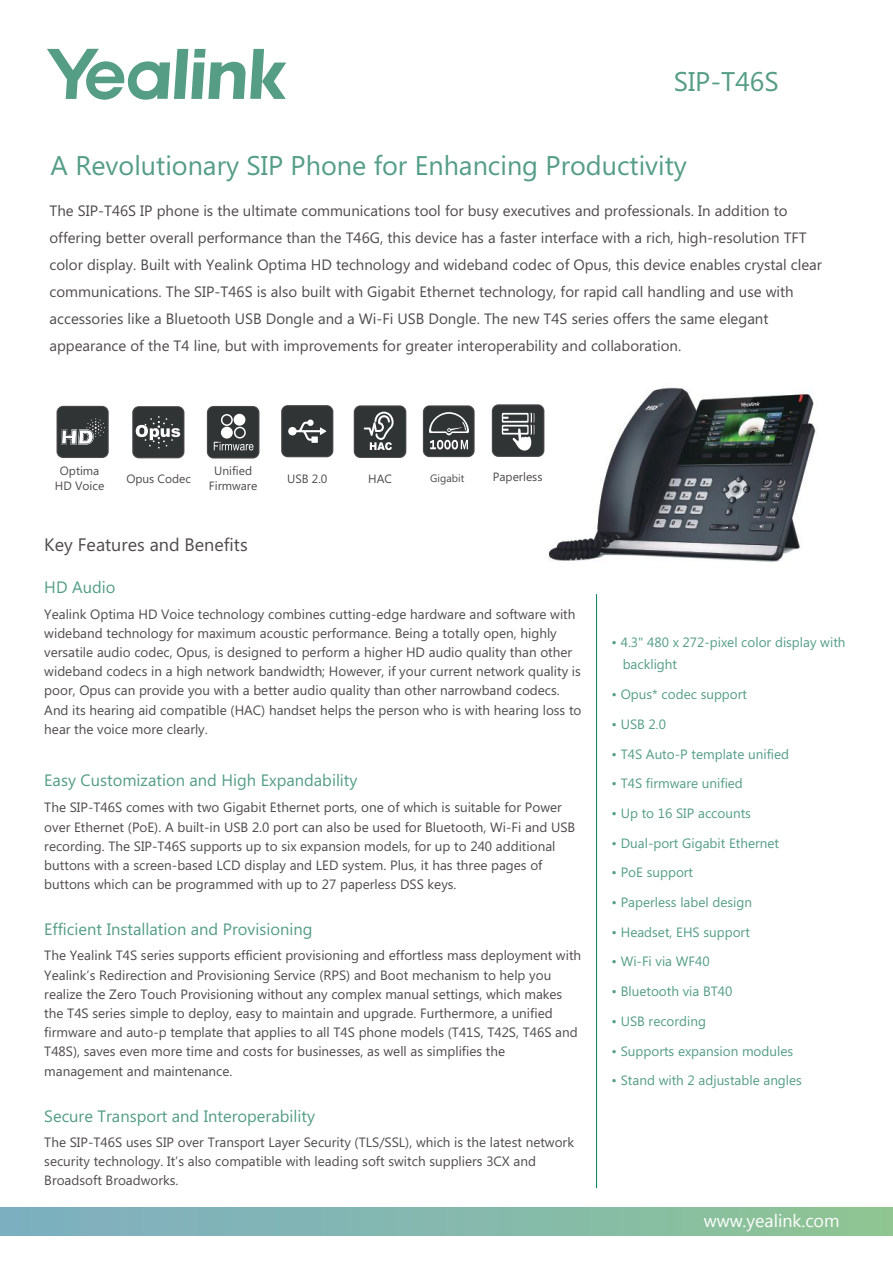
<style>
.page{position:relative;width:893px;height:1263px;background:#fff}
.page>*{position:absolute;margin:0;border:0;box-sizing:border-box;transform-origin:0 0}
.t1{font:27px "Microsoft Phags Pa";color:#549d86}
.t2{font:27px "Microsoft Phags Pa";color:#559d85}
.t3{font:18px "Microsoft Phags Pa";color:#4e4b4c}
.t4{font:18px "Lao UI";color:#fff}
.t5{font:16.5px "Microsoft Phags Pa";color:#549d86}
.t6{font:15px/27.2px "Microsoft Phags Pa";color:#4e4b4c}
.t7{font:13.5px/19.2px "Microsoft Phags Pa";color:#4e4b4c}
.t8{font:13.5px/22.2px "Microsoft Phags Pa";color:#549d86}
.t9{font:12px/15px "Microsoft Phags Pa";color:#4e4b4c;text-align:center}
.t10{font:10.65px "Microsoft Phags Pa";color:#4e4b4c}
</style>
<div class="page">
<img style="left:544px;top:387px;width:272px;height:175px">
<hr style="left:596px;top:594px;width:1px;height:594px;background:#007d5a">
<div style="left:423px;top:405px;width:52px;height:52px;border:2px solid #4e4b4c;border-radius:6px"></div>
<div style="left:424px;top:406px;width:50px;height:50px;background:#313435;border-radius:6px"></div>
<svg style="left:429px;top:412px;width:40px;height:37px"></svg>
<svg style="left:47px;top:49px;width:239px;height:51px"></svg>
<div style="left:0;top:1207px;width:893px;height:28px;background:linear-gradient(to right,#7daec3,#8ec495)"></div>
<div style="left:57px;top:406px;width:52px;height:52px;border:2px solid #4e4b4c;border-radius:6px"></div>
<div style="left:58px;top:407px;width:50px;height:50px;background:#313435;border-radius:6px"></div>
<svg style="left:61px;top:418px;width:44px;height:27px"></svg>
<div style="left:492px;top:404px;width:52px;height:53px;border:2px solid #4e4b4c;border-radius:6px"></div>
<div style="left:493px;top:405px;width:50px;height:51px;background:#313435;border-radius:6px"></div>
<svg style="left:502px;top:413px;width:32px;height:38px"></svg>
<div style="left:132px;top:406px;width:52px;height:52px;border:2px solid #4e4b4c;border-radius:6px"></div>
<div style="left:133px;top:407px;width:50px;height:50px;background:#313435;border-radius:6px"></div>
<svg style="left:136px;top:416px;width:44px;height:32px"></svg>
<div style="left:281px;top:405px;width:52px;height:52px;border:2px solid #4e4b4c;border-radius:6px"></div>
<div style="left:282px;top:406px;width:50px;height:50px;background:#313435;border-radius:6px"></div>
<svg style="left:288px;top:420px;width:38px;height:23px"></svg>
<div style="left:354px;top:405px;width:52px;height:53px;border:2px solid #4e4b4c;border-radius:6px"></div>
<div style="left:355px;top:406px;width:50px;height:51px;background:#313435;border-radius:6px"></div>
<svg style="left:364px;top:411px;width:30px;height:39px"></svg>
<div style="left:207px;top:406px;width:52px;height:52px;border:2px solid #4e4b4c;border-radius:6px"></div>
<div style="left:208px;top:407px;width:50px;height:50px;background:#313435;border-radius:6px"></div>
<svg style="left:214px;top:442px;width:39px;height:8px"></svg>
<div style="left:234px;top:414px;width:11px;height:12px;background:#fff;border-radius:50%"></div>
<div style="left:221px;top:414px;width:12px;height:12px;border:2px solid #fff;border-radius:50%"></div>
<div style="left:234px;top:427px;width:12px;height:11px;border:2px solid #fff;border-radius:50%"></div>
<div style="left:221px;top:427px;width:12px;height:12px;background:#fff;border-radius:50%"></div>
<h1 class="t2" style="left:674px;top:63px;width:107px">SIP-T46S</h1>
<h1 class="t1" style="left:51px;top:147px;width:638px">A Revolutionary SIP Phone for Enhancing Productivity</h1>
<p class="t6" style="left:50px;top:196px;width:774px">The SIP-T46S IP phone is the ultimate communications tool for busy executives and professionals. In addition to offering better overall performance than the T46G, this device has a faster interface with a rich, high-resolution TFT color display. Built with Yealink Optima HD technology and wideband codec of Opus, this device enables crystal clear communications. The SIP-T46S is also built with Gigabit Ethernet technology, for rapid call handling and use with accessories like a Bluetooth USB Dongle and a Wi-Fi USB Dongle. The new T4S series offers the same elegant appearance of the T4 line, but with improvements for greater interoperability and collaboration.</p>
<p class="t9" style="left:209px;top:463px;width:50px">Unified<br>Firmware</p>
<p class="t9" style="left:287px;top:471px;width:42px">USB 2.0</p>
<p class="t9" style="left:368px;top:471px;width:25px">HAC</p>
<p class="t9" style="left:55px;top:463px;width:51px">Optima<br>HD Voice</p>
<p class="t9" style="left:126px;top:471px;width:66px">Opus Codec</p>
<p class="t9" style="left:493px;top:469px;width:51px">Paperless</p>
<p class="t10" style="left:430px;top:471px;width:36px">Gigabit</p>
<h2 class="t3" style="left:44px;top:532px;width:205px">Key Features and Benefits</h2>
<p class="t5" style="left:44px;top:576px;width:73px">HD Audio</p>
<p class="t7" style="left:44px;top:604px;width:539px">Yealink Optima HD Voice technology combines cutting-edge hardware and software with wideband technology for maximum acoustic performance. Being a totally open, highly versatile audio codec, Opus, is designed to perform a higher HD audio quality than other wideband codecs in a high network bandwidth; However, if your current network quality is poor, Opus can provide you with a better audio quality than other narrowband codecs.<br>And its hearing aid compatible (HAC) handset helps the person who is with hearing loss to hear the voice more clearly.</p>
<p class="t5" style="left:44px;top:768px;width:315px">Easy Customization and High Expandability</p>
<p class="t7" style="left:44px;top:797px;width:533px">The SIP-T46S comes with two Gigabit Ethernet ports, one of which is suitable for Power over Ethernet (PoE). A built-in USB 2.0 port can also be used for Bluetooth, Wi-Fi and USB recording. The SIP-T46S supports up to six expansion models, for up to 240 additional buttons with a screen-based LCD display and LED system. Plus, it has three pages of buttons which can be programmed with up to 27 paperless DSS keys.</p>
<p class="t5" style="left:44px;top:918px;width:270px">Efficient Installation and Provisioning</p>
<p class="t7" style="left:44px;top:945px;width:538px">The Yealink T4S series supports efficient provisioning and effortless mass deployment with Yealink’s Redirection and Provisioning Service (RPS) and Boot mechanism to help you realize the Zero Touch Provisioning without any complex manual settings, which makes the T4S series simple to deploy, easy to maintain and upgrade. Furthermore, a unified firmware and auto-p template that applies to all T4S phone models (T41S, T42S, T46S and T48S), saves even more time and costs for businesses, as well as simplifies the management and maintenance.</p>
<p class="t5" style="left:44px;top:1104px;width:272px">Secure Transport and Interoperability</p>
<p class="t7" style="left:44px;top:1132px;width:531px">The SIP-T46S uses SIP over Transport Layer Security (TLS/SSL), which is the latest network security technology. It’s also compatible with leading soft switch suppliers 3CX and<br>Broadsoft Broadworks.</p>
<p class="t8" style="left:623px;top:631px;width:224px;text-indent:-11px">• 4.3" 480 x 272-pixel color display with backlight</p>
<p class="t8" style="left:612px;top:683px;width:137px">• Opus* codec support</p>
<p class="t8" style="left:612px;top:712px;width:56px">• USB 2.0</p>
<p class="t8" style="left:612px;top:742px;width:179px">• T4S Auto-P template unified</p>
<p class="t8" style="left:612px;top:772px;width:133px">• T4S firmware unified</p>
<p class="t8" style="left:612px;top:801px;width:141px">• Up to 16 SIP accounts</p>
<p class="t8" style="left:612px;top:831px;width:169px">• Dual-port Gigabit Ethernet</p>
<p class="t8" style="left:612px;top:861px;width:83px">• PoE support</p>
<p class="t8" style="left:612px;top:890px;width:142px">• Paperless label design</p>
<p class="t8" style="left:612px;top:920px;width:140px">• Headset, EHS support</p>
<p class="t8" style="left:612px;top:950px;width:100px">• Wi-Fi via WF40</p>
<p class="t8" style="left:612px;top:980px;width:122px">• Bluetooth via BT40</p>
<p class="t8" style="left:612px;top:1009px;width:96px">• USB recording</p>
<p class="t8" style="left:612px;top:1039px;width:183px">• Supports expansion modules</p>
<p class="t8" style="left:612px;top:1069px;width:192px">• Stand with 2 adjustable angles</p>
<h2 class="t4" style="left:704px;top:1209px;width:137px">www.yealink.com</h2>
</div>
